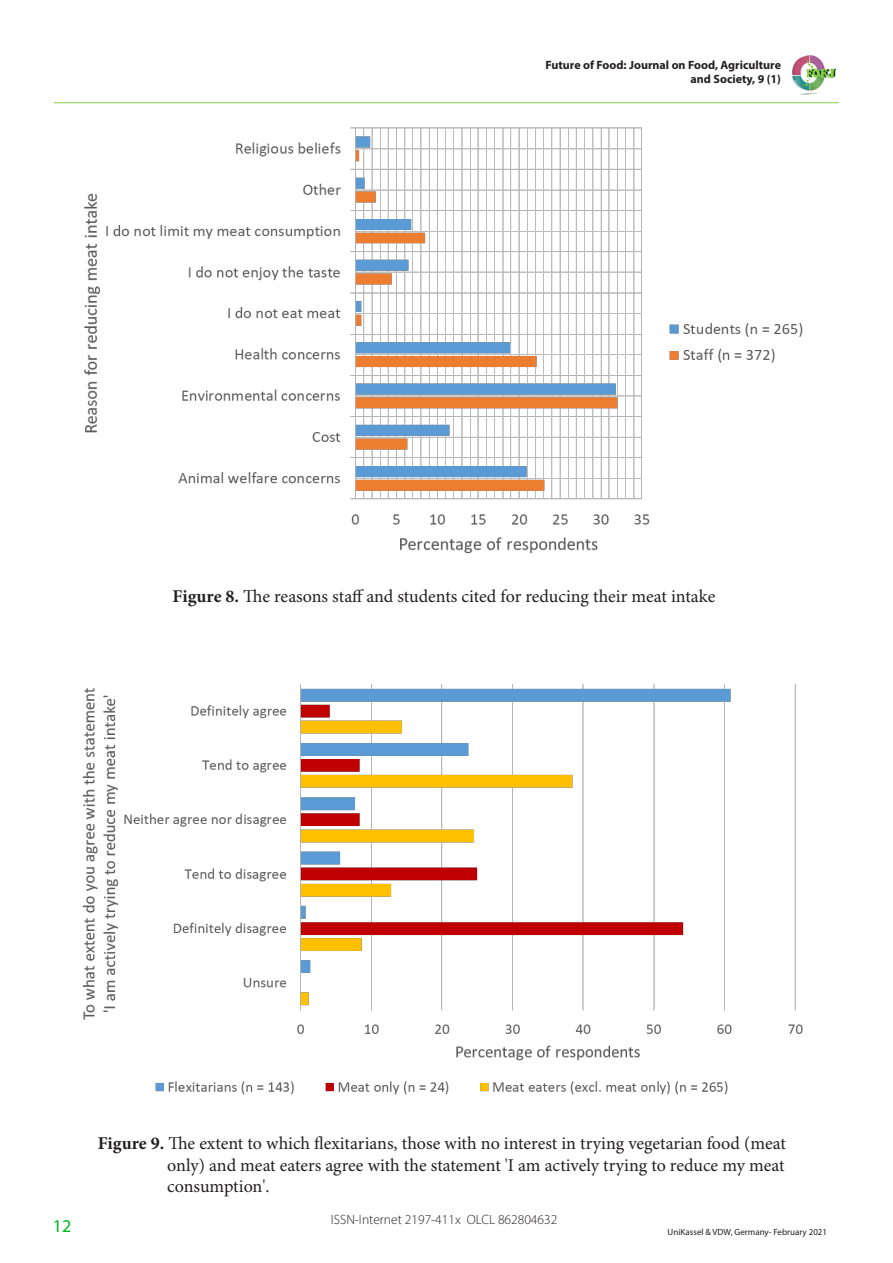
<style>
.page{position:relative;width:893px;height:1263px;background:#fff}
.page>*{position:absolute;margin:0;border:0;box-sizing:border-box;transform-origin:0 0}
.t1{font:18px "Minion Pro";letter-spacing:-.005em;color:#231f20}
.t2{font:18px "Myriad Pro";color:#00b51a}
.t3{font:300 13.5px "Myriad Pro";color:#231f20}
.t4{font:700 12px/14.4px "Myriad Pro";color:#231f20;text-align:right}
.t5{font:9px "Myriad Pro";color:#231f20}
.s1{font-weight:700}
</style>
<div class="page">
<hr style="left:54px;top:102px;width:784px;height:1px;background:#92d050">
<img style="left:792px;top:55px;width:44px;height:40px">
<img style="left:84px;top:127px;width:719px;height:426px">
<img style="left:82px;top:683px;width:721px;height:412px">
<p class="t4" style="left:545px;top:57px;width:237px">Future of Food: Journal on Food, Agriculture and Society, 9 (1)</p>
<p class="t1" style="left:173px;top:585px;width:544px"><span class="s1">Figure 8.</span> The reasons staff and students cited for reducing their meat intake</p>
<p class="t2" style="left:53px;top:1215px;width:20px">12</p>
<p class="t1" style="left:98px;top:1133px;width:690px"><span class="s1">Figure 9.</span> The extent to which flexitarians, those with no interest in trying vegetarian food (meat</p>
<p class="t1" style="left:167px;top:1154px;width:619px">only) and meat eaters agree with the statement 'I am actively trying to reduce my meat</p>
<p class="t1" style="left:167px;top:1176px;width:104px">consumption'.</p>
<p class="t3" style="left:331px;top:1211px;width:228px">ISSN-Internet 2197-411x OLCL 862804632</p>
<p class="t5" style="left:668px;top:1226px;width:161px">UniKassel &amp; VDW, Germany- February 2021</p>
</div>
